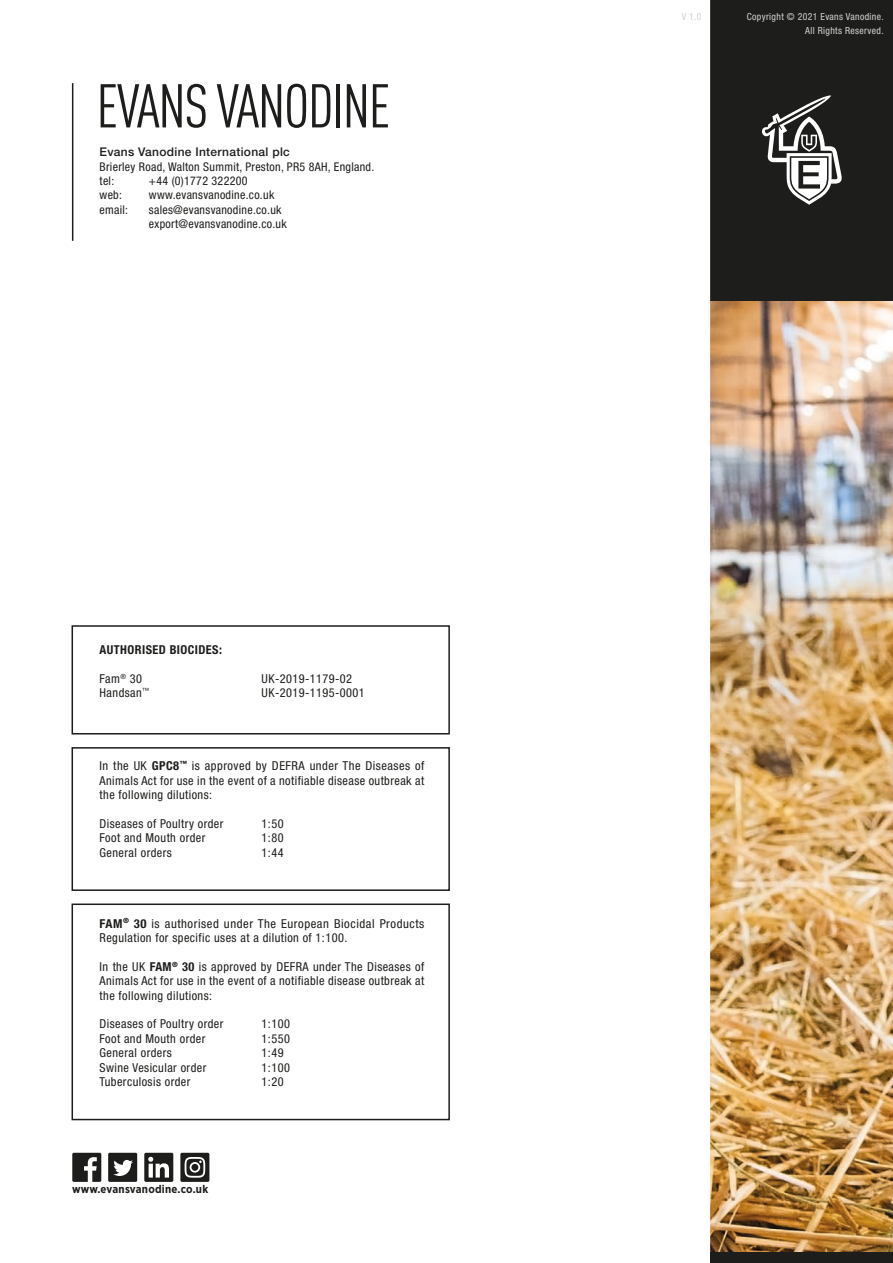
<style>
.page{position:relative;width:893px;height:1263px;background:#fff}
.page>*{position:absolute;margin:0;border:0;box-sizing:border-box;transform-origin:0 0}
.t1{font:condensed 60.75px "DINOT";letter-spacing:-.025em;color:#1d1d1b}
.t2{font:condensed 12.3px/14.4px "Helvetica Neue LT Pro";letter-spacing:.035em;color:#1d1d1b;text-align:justify}
.t3{font:700 condensed 12.3px "Helvetica Neue LT Pro";letter-spacing:.035em;color:#1d1d1b}
.t4{font:condensed 12px/14.4px "Helvetica Neue LT Pro";letter-spacing:.025em;color:#1d1d1b}
.t5{font:500 12px "Helvetica Neue LT Pro";letter-spacing:.025em;color:#1d1d1b}
.t6{font:700 11.25px "Gotham Narrow";letter-spacing:.02em;color:#1d1d1b}
.t7{font:condensed 9.75px/14.4px "Helvetica Neue LT Pro";letter-spacing:.035em;color:#d1d1d1;text-align:right}
.s1{font-weight:700}
</style>
<div class="page">
<div style="left:72px;top:747px;width:378px;height:144px;border:2px solid #1d1d1b"></div>
<img style="left:710px;top:300px;width:183px;height:952px">
<div style="left:710px;top:0;width:183px;height:300px;background:#1d1d1b"></div>
<svg style="left:762px;top:95px;width:80px;height:110px"></svg>
<hr style="left:72px;top:83px;width:1px;height:158px;background:#1d1d1b">
<div style="left:710px;top:1252px;width:183px;height:11px;background:#1d1d1b"></div>
<div style="left:72px;top:903px;width:378px;height:217px;border:2px solid #1d1d1b"></div>
<svg style="left:72px;top:1153px;width:29px;height:29px"></svg>
<svg style="left:144px;top:1153px;width:29px;height:29px"></svg>
<svg style="left:108px;top:1153px;width:29px;height:29px"></svg>
<svg style="left:180px;top:1153px;width:29px;height:29px"></svg>
<div style="left:72px;top:625px;width:378px;height:109px;border:2px solid #1d1d1b"></div>
<h1 class="t1" style="left:96px;top:71px;width:296px">EVANS VANODINE</h1>
<p class="t5" style="left:100px;top:145px;width:192px">Evans Vanodine International plc</p>
<p class="t4" style="left:100px;top:159px;width:276px">Brierley Road, Walton Summit, Preston, PR5 8AH, England. tel:<br>web:<br>email:</p>
<p class="t4" style="left:149px;top:173px;width:139px">+44 (0)1772 322200 www.evansvanodine.co.uk sales@evansvanodine.co.uk export@evansvanodine.co.uk</p>
<p class="t3" style="left:100px;top:642px;width:124px">AUTHORISED BIOCIDES:</p>
<p class="t2" style="left:100px;top:671px;width:44px">Fam<sup>®</sup> 30</p>
<p class="t2" style="left:262px;top:671px;width:92px">UK-2019-1179-02</p>
<p class="t2" style="left:100px;top:686px;width:51px">Handsan<sup>™</sup></p>
<p class="t2" style="left:262px;top:686px;width:105px">UK-2019-1195-0001</p>
<p class="t2" style="left:100px;top:759px;width:326px">In the UK <span class="s1">GPC8</span><sup>™</sup> is approved by DEFRA under The Diseases of Animals Act for use in the event of a notifiable disease outbreak at the following dilutions:</p>
<p class="t2" style="left:100px;top:816px;width:125px">Diseases of Poultry order</p>
<p class="t2" style="left:262px;top:816px;width:23px">1:50</p>
<p class="t2" style="left:100px;top:831px;width:107px">Foot and Mouth order</p>
<p class="t2" style="left:262px;top:831px;width:23px">1:80</p>
<p class="t2" style="left:100px;top:845px;width:74px">General orders</p>
<p class="t2" style="left:262px;top:845px;width:23px">1:44</p>
<p class="t2" style="left:100px;top:916px;width:326px"><span class="s1">FAM</span><sup>®</sup> <span class="s1">30</span> is authorised under The European Biocidal Products<br>Regulation for specific uses at a dilution of 1:100.</p>
<p class="t2" style="left:100px;top:959px;width:326px">In the UK <span class="s1">FAM</span><sup>®</sup> <span class="s1">30</span> is approved by DEFRA under The Diseases of Animals Act for use in the event of a notifiable disease outbreak at the following dilutions:</p>
<p class="t2" style="left:100px;top:1016px;width:125px">Diseases of Poultry order</p>
<p class="t2" style="left:262px;top:1016px;width:30px">1:100</p>
<p class="t2" style="left:100px;top:1031px;width:107px">Foot and Mouth order</p>
<p class="t2" style="left:262px;top:1031px;width:30px">1:550</p>
<p class="t2" style="left:100px;top:1045px;width:74px">General orders</p>
<p class="t2" style="left:262px;top:1045px;width:23px">1:49</p>
<p class="t2" style="left:100px;top:1060px;width:108px">Swine Vesicular order</p>
<p class="t2" style="left:262px;top:1060px;width:30px">1:100</p>
<p class="t2" style="left:100px;top:1074px;width:92px">Tuberculosis order</p>
<p class="t2" style="left:262px;top:1074px;width:23px">1:20</p>
<p class="t6" style="left:72px;top:1182px;width:137px">www.evansvanodine.co.uk</p>
<p class="t7" style="left:682px;top:9px;width:21px">V 1.0</p>
<p class="t7" style="left:747px;top:9px;width:138px">Copyright © 2021 Evans Vanodine.<br>All Rights Reserved.</p>
</div>
